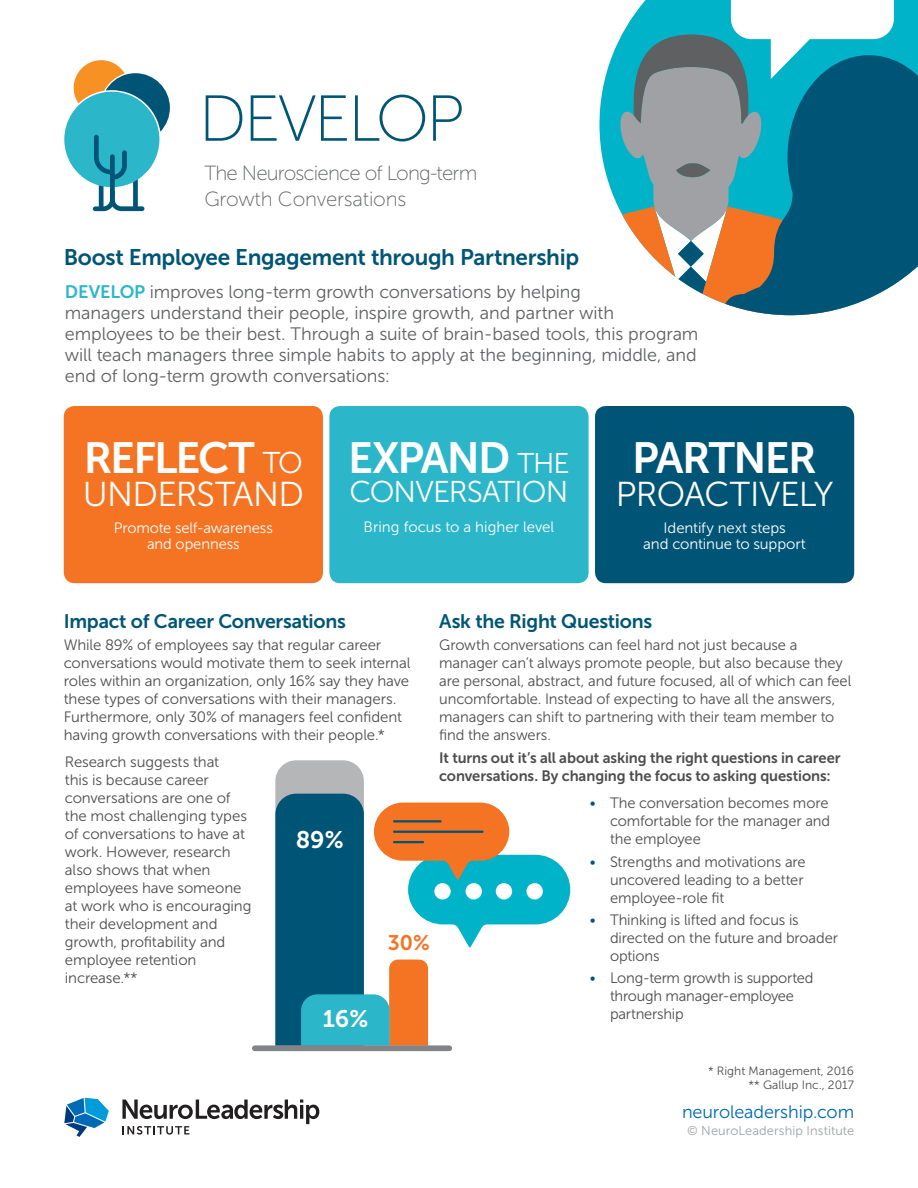
<style>
.page{position:relative;width:918px;height:1188px;background:#fff}
.page>*{position:absolute;margin:0;border:0;box-sizing:border-box;transform-origin:0 0}
.t1{font:64.8px "Museo Sans 100";letter-spacing:-.045em;color:#005576}
.Body_Copy{font:43.5px "Museo Sans 700";letter-spacing:-.045em;color:#fff}
.Body_Copy-2{font:34.5px "Museo Sans 300";letter-spacing:-.02em;color:#fff}
.Body_Copy-3{font:30px "Museo Sans 300";letter-spacing:-.025em;color:#fff}
.t2{font:23.85px "Museo Sans 700";color:#fff}
.Body_Copy-4{font:22.5px "Museo Sans 700";letter-spacing:-.015em;color:#005576}
.t3{font:21px "Museo Sans 700";color:#f47424}
.t4{font:20.55px/26px "Museo Sans 100";letter-spacing:-.04em;color:#5f6163}
.Body_Copy-5{font:19.5px "Museo Sans 700";letter-spacing:-.015em;color:#005576}
.Body_Copy-6{font:18px/21px "Museo Sans 300";letter-spacing:-.005em;color:#5f6062}
.Headings___Feature_T{font:18px "Museo Sans 300";letter-spacing:-.005em;color:#006ab6}
.Body_Copy-7{font:15px/18px "Museo Sans 300";letter-spacing:-.01em;color:#4d4d4f}
.Body_Copy-8{font:15px/18px "Museo Sans 700";letter-spacing:-.005em;color:#4d4d4f}
.Body_Copy-9{font:15px/16.5px "Museo Sans 300";letter-spacing:-.005em;color:#fff;text-align:center}
.t5{font:12.9px "Museo Sans 300";letter-spacing:.005em;color:#9fa1a4}
.t6{font:12px "Museo Sans 300";color:#4d4d4f}
.s1{font-family:"Museo Sans 700";color:#2cb6ca}
.s2{font-family:"Museo Sans 300";font-size:30px}
.s3{font-family:"Museo Sans 300";font-size:28.5px}
.s4{color:#005576}
</style>
<div class="page">
<svg style="left:894px;top:55px;width:24px;height:230px;background:#09607f"></svg>
<svg style="left:599px;top:0;width:295px;height:315px"></svg>
<svg style="left:64px;top:60px;width:106px;height:151px"></svg>
<div style="left:64px;top:406px;width:259px;height:177px;background:#f47424;border-radius:11px"></div>
<div style="left:595px;top:406px;width:259px;height:177px;background:#005576;border-radius:11px"></div>
<svg style="left:64px;top:1098px;width:45px;height:39px"></svg>
<svg style="left:122px;top:1100px;width:197px;height:35px"></svg>
<div style="left:329px;top:406px;width:260px;height:177px;background:#2cb6ca;border-radius:11px"></div>
<svg style="left:275px;top:760px;width:295px;height:286px"></svg>
<div style="left:255px;top:1045px;width:194px;height:6px;background:#828487"></div>
<p class="t1" style="left:199px;top:84px;width:267px">DEVELOP</p>
<p class="t4" style="left:204px;top:161px;width:274px">The Neuroscience of Long-term<br>Growth Conversations</p>
<p class="Body_Copy-4" style="left:64px;top:245px;width:517px">Boost Employee Engagement through Partnership</p>
<p class="Body_Copy-6" style="left:65px;top:281px;width:635px"><span class="s1">DEVELOP</span> improves long-term growth conversations by helping<br>managers understand their people, inspire growth, and partner with employees to be their best. Through a suite of brain-based tools, this program will teach managers three simple habits to apply at the beginning, middle, and end of long-term growth conversations:</p>
<p class="Body_Copy" style="left:84px;top:433px;width:221px">REFLECT <span class="s2">TO</span></p>
<p class="Body_Copy-2" style="left:83px;top:475px;width:223px">UNDERSTAND</p>
<p class="Body_Copy-9" style="left:114px;top:519px;width:160px">Promote self-awareness and openness</p>
<p class="Body_Copy" style="left:348px;top:434px;width:223px">EXPAND <span class="s3">THE</span></p>
<p class="Body_Copy-3" style="left:350px;top:475px;width:220px">CONVERSATION</p>
<p class="Body_Copy-9" style="left:364px;top:519px;width:192px">Bring focus to a higher level</p>
<p class="Body_Copy" style="left:632px;top:433px;width:186px">PARTNER</p>
<p class="Body_Copy-2" style="left:616px;top:475px;width:219px">PROACTIVELY</p>
<p class="Body_Copy-9" style="left:643px;top:519px;width:164px">Identify next steps<br>and continue to support</p>
<p class="Body_Copy-5" style="left:64px;top:611px;width:284px">Impact of Career Conversations</p>
<p class="Body_Copy-7" style="left:64px;top:636px;width:348px">While 89% of employees say that regular career conversations would motivate them to seek internal roles within an organization, only 16% say they have these types of conversations with their managers.<br>Furthermore, only 30% of managers feel confident having growth conversations with their people.*</p>
<p class="Body_Copy-7" style="left:65px;top:753px;width:188px">Research suggests that<br>this is because career conversations are one of the most challenging types of conversations to have at work. However, research also shows that when employees have someone at work who is encouraging their development and growth, profitability and employee retention increase.**</p>
<p class="t2" style="left:296px;top:826px;width:49px">89%</p>
<p class="t3" style="left:388px;top:931px;width:43px">30%</p>
<p class="t2" style="left:323px;top:1005px;width:47px">16%</p>
<p class="Body_Copy-5" style="left:439px;top:611px;width:215px">Ask the Right Questions</p>
<p class="Body_Copy-7" style="left:439px;top:636px;width:414px">Growth conversations can feel hard not just because a manager can’t always promote people, but also because they are personal, abstract, and future focused, all of which can feel uncomfortable. Instead of expecting to have all the answers, managers can shift to partnering with their team member to find the answers.</p>
<p class="Body_Copy-8" style="left:439px;top:748px;width:403px">It turns out it’s all about asking the right questions in career conversations. By changing the focus to asking questions:</p>
<p class="Body_Copy-7" style="left:610px;top:794px;width:222px;text-align:justify;text-indent:-20px"><span class="s4">•</span> The conversation becomes more comfortable for the manager and the employee</p>
<p class="Body_Copy-7" style="left:610px;top:852px;width:197px;text-indent:-20px"><span class="s4">•</span> Strengths and motivations are uncovered leading to a better employee-role fit</p>
<p class="Body_Copy-7" style="left:610px;top:911px;width:230px;text-indent:-20px"><span class="s4">•</span> Thinking is lifted and focus is directed on the future and broader options</p>
<p class="Body_Copy-7" style="left:610px;top:969px;width:205px;text-indent:-20px"><span class="s4">•</span> Long-term growth is supported through manager-employee partnership</p>
<p class="t6" style="left:708px;top:1064px;width:147px">* Right Management, 2016</p>
<p class="t6" style="left:749px;top:1079px;width:107px">** Gallup Inc., 2017</p>
<p class="Headings___Feature_T" style="left:682px;top:1103px;width:174px">neuroleadership.com</p>
<p class="t5" style="left:687px;top:1124px;width:169px">© NeuroLeadership Institute</p>
</div>
